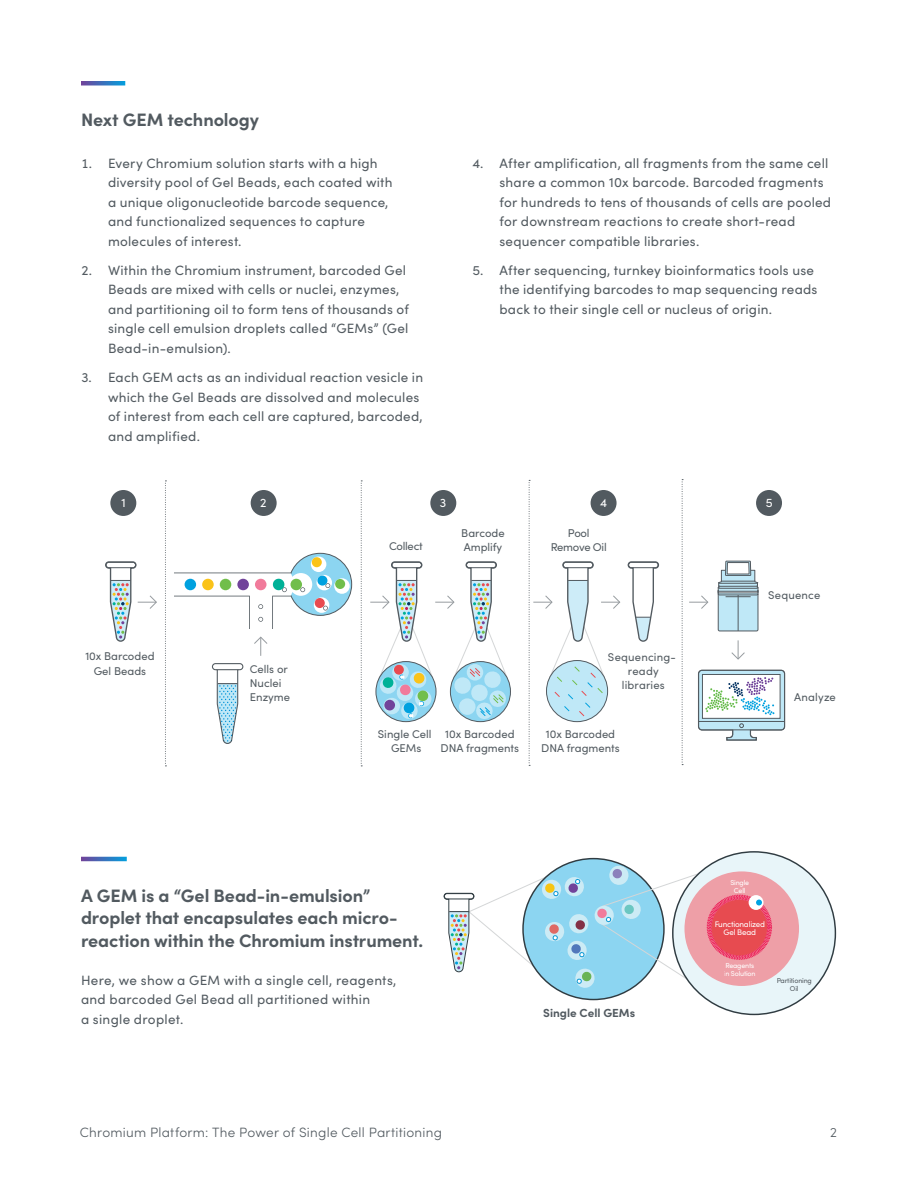
<style>
.page{position:relative;width:918px;height:1188px;background:#fff}
.page>*{position:absolute;margin:0;border:0;box-sizing:border-box;transform-origin:0 0}
.t1{font:700 18px/22.5px "Sofia Pro";letter-spacing:-.005em;color:#525a60}
.t2{font:13.5px/19.5px "Sofia Pro";letter-spacing:.015em;color:#525a60}
.t3{font:300 13.5px "Sofia Pro";letter-spacing:.02em;color:#525a60}
.t4{font:12.45px "Sofia Pro";color:#fff}
.t5{font:700 11.7px "Sofia Pro";color:#525a60}
.t6{font:11.25px/14.1px "Sofia Pro";color:#525a60;text-align:center}
.t7{font:11.25px/14.1px "Sofia Pro";letter-spacing:-.025em;color:#525a60;text-align:center}
.t8{font:8.1px/7.8px "Sofia Pro";letter-spacing:-.025em;color:#fff;text-align:center}
.t9{font:7.05px/7.8px "Sofia Pro";letter-spacing:-.025em;color:#fff;text-align:center}
.t10{font:7.05px/7.8px "Sofia Pro";letter-spacing:-.025em;color:#525a60;text-align:center}
</style>
<div class="page">
<svg style="left:689px;top:595px;width:20px;height:14px"></svg>
<svg style="left:731px;top:640px;width:14px;height:20px"></svg>
<svg style="left:254px;top:636px;width:14px;height:20px"></svg>
<svg style="left:174px;top:552px;width:179px;height:77px"></svg>
<div style="left:317px;top:576px;width:10px;height:10px;background:#00a1df;border-radius:50%"></div>
<svg style="left:105px;top:561px;width:52px;height:81px"></svg>
<svg style="left:698px;top:669px;width:88px;height:72px"></svg>
<div style="left:110px;top:490px;width:26px;height:26px;background:#525a60;border-radius:50%"></div>
<div style="left:251px;top:490px;width:26px;height:26px;background:#525a60;border-radius:50%"></div>
<div style="left:430px;top:490px;width:26px;height:26px;background:#525a60;border-radius:50%"></div>
<div style="left:756px;top:490px;width:26px;height:26px;background:#525a60;border-radius:50%"></div>
<svg style="left:717px;top:570px;width:42px;height:62px;background:#adccd8"></svg>
<div style="left:725px;top:561px;width:26px;height:15px;border:1px solid #525a60"></div>
<div style="left:727px;top:563px;width:22px;height:11px;background:#fff"></div>
<div style="left:727px;top:562px;width:22px;height:12px;border:1px solid #525a60"></div>
<svg style="left:211px;top:663px;width:33px;height:81px"></svg>
<svg style="left:370px;top:561px;width:138px;height:159px"></svg>
<svg style="left:627px;top:561px;width:32px;height:81px"></svg>
<svg style="left:81px;top:81px;width:44px;height:4px"></svg>
<svg style="left:81px;top:857px;width:46px;height:4px"></svg>
<svg style="left:523px;top:859px;width:141px;height:141px"></svg>
<div style="left:673px;top:852px;width:162px;height:162px;background:#e8f5f9;border-radius:50%"></div>
<div style="left:684px;top:871px;width:115px;height:115px;background:#ee9fa7;border-radius:50%"></div>
<svg style="left:706px;top:894px;width:66px;height:66px"></svg>
<svg style="left:443px;top:864px;width:257px;height:125px"></svg>
<svg style="left:165px;top:481px;width:1px;height:286px"></svg>
<svg style="left:361px;top:481px;width:1px;height:286px"></svg>
<svg style="left:529px;top:480px;width:92px;height:286px"></svg>
<svg style="left:682px;top:479px;width:1px;height:286px"></svg>
<h1 class="t1" style="left:81px;top:107px;width:179px">Next GEM technology</h1>
<p class="t2" style="left:108px;top:152px;width:286px;text-indent:-27px">1. Every Chromium solution starts with a high diversity pool of Gel Beads, each coated with a unique oligonucleotide barcode sequence, and functionalized sequences to capture molecules of interest.</p>
<p class="t2" style="left:108px;top:260px;width:302px;text-indent:-27px">2. Within the Chromium instrument, barcoded Gel Beads are mixed with cells or nuclei, enzymes, and partitioning oil to form tens of thousands of single cell emulsion droplets called “GEMs” (Gel Bead-in-emulsion).</p>
<p class="t2" style="left:108px;top:367px;width:317px;text-indent:-27px">3. Each GEM acts as an individual reaction vesicle in which the Gel Beads are dissolved and molecules of interest from each cell are captured, barcoded, and amplified.</p>
<p class="t2" style="left:500px;top:152px;width:333px;text-indent:-27px">4. After amplification, all fragments from the same cell share a common 10x barcode. Barcoded fragments for hundreds to tens of thousands of cells are pooled for downstream reactions to create short-read sequencer compatible libraries.</p>
<p class="t2" style="left:500px;top:260px;width:320px;text-indent:-27px">5. After sequencing, turnkey bioinformatics tools use the identifying barcodes to map sequencing reads back to their single cell or nucleus of origin.</p>
<p class="t4" style="left:121px;top:493px;width:6px">1</p>
<p class="t4" style="left:260px;top:493px;width:8px">2</p>
<p class="t4" style="left:440px;top:493px;width:8px">3</p>
<p class="t4" style="left:600px;top:493px;width:9px">4</p>
<p class="t4" style="left:766px;top:493px;width:8px">5</p>
<p class="t6" style="left:85px;top:649px;width:71px">10x Barcoded<br>Gel Beads</p>
<p class="t6" style="left:250px;top:661px;width:42px;text-align:left">Cells or<br>Nuclei<br>Enzyme</p>
<p class="t7" style="left:389px;top:538px;width:35px">Collect</p>
<p class="t6" style="left:461px;top:525px;width:45px;text-align:left">Barcode<br>Amplify</p>
<p class="t7" style="left:551px;top:525px;width:57px">Pool<br>Remove Oil</p>
<p class="t6" style="left:608px;top:649px;width:69px">Sequencing&shy;ready libraries</p>
<p class="t6" style="left:378px;top:727px;width:55px">Single Cell<br>GEMs</p>
<p class="t6" style="left:441px;top:727px;width:80px">10x Barcoded<br>DNA fragments</p>
<p class="t6" style="left:541px;top:727px;width:80px">10x Barcoded<br>DNA fragments</p>
<p class="t6" style="left:768px;top:588px;width:54px">Sequence</p>
<p class="t6" style="left:794px;top:689px;width:43px">Analyze</p>
<h1 class="t1" style="left:81px;top:883px;width:344px">A GEM is a “Gel Bead-in-emulsion” droplet that encapsulates each micro&shy;reaction within the Chromium instrument.</h1>
<p class="t2" style="left:81px;top:969px;width:317px">Here, we show a GEM with a single cell, reagents, and barcoded Gel Bead all partitioned within<br>a single droplet.</p>
<p class="t5" style="left:543px;top:1004px;width:93px">Single Cell GEMs</p>
<p class="t9" style="left:730px;top:878px;width:20px">Single<br>Cell</p>
<p class="t8" style="left:714px;top:920px;width:52px">Functionalized<br>Gel Bead</p>
<p class="t9" style="left:724px;top:962px;width:33px;text-align:left">Reagents in Solution</p>
<p class="t10" style="left:777px;top:976px;width:37px">Partitioning<br>Oil</p>
<p class="t3" style="left:80px;top:1122px;width:364px">Chromium Platform: The Power of Single Cell Partitioning</p>
<p class="t3" style="left:830px;top:1123px;width:8px">2</p>
</div>
